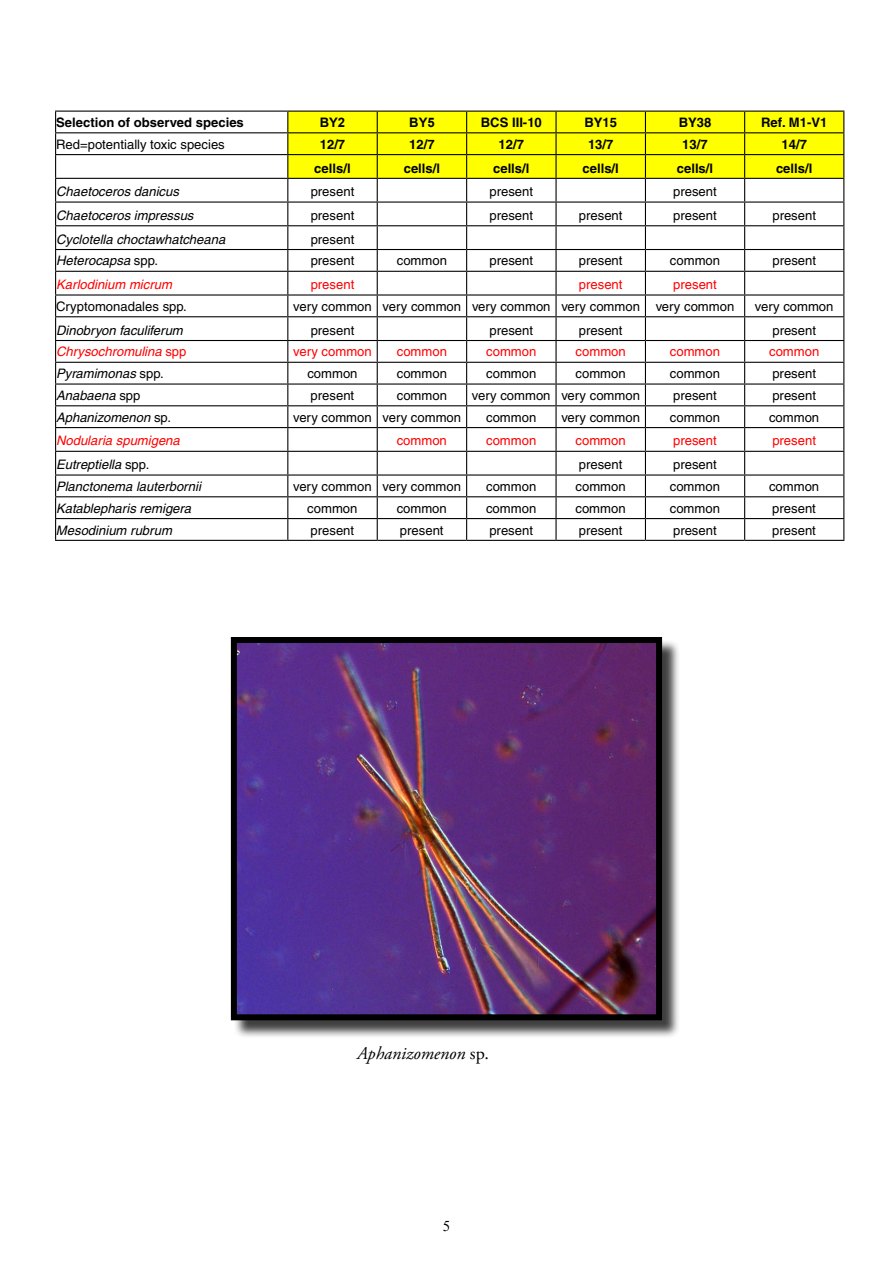
<style>
.page{position:relative;width:893px;height:1263px;background:#fff}
.page>*{position:absolute;margin:0;border:0;box-sizing:border-box;transform-origin:0 0}
.t1{font:italic 18px "Adobe Garamond Pro";color:#000}
.t2{font:15px "Times New Roman";color:#000}
.t3{font:13.05px "Helvetica";color:#000}
.t4{font:italic 13.05px "Helvetica";color:#000}
.t5{font:700 13.05px "Helvetica";color:#000}
.t6{font:13.05px "Helvetica";color:#f00}
.t7{font:italic 13.05px "Helvetica";color:#f00}
.t8{font:700 13.05px "Arial";color:#000}
.s1{font-style:normal}
</style>
<div class="page">
<hr style="left:55px;top:111px;width:233px;height:1px;background:#000">
<hr style="left:55px;top:132px;width:233px;height:1px;background:#000">
<hr style="left:55px;top:154px;width:233px;height:1px;background:#000">
<hr style="left:55px;top:178px;width:233px;height:1px;background:#000">
<hr style="left:55px;top:201px;width:233px;height:2px;background:#000">
<hr style="left:55px;top:225px;width:233px;height:1px;background:#000">
<hr style="left:55px;top:249px;width:233px;height:1px;background:#000">
<hr style="left:55px;top:271px;width:233px;height:1px;background:#000">
<hr style="left:55px;top:294px;width:233px;height:2px;background:#000">
<hr style="left:55px;top:316px;width:233px;height:1px;background:#000">
<hr style="left:55px;top:340px;width:233px;height:1px;background:#000">
<hr style="left:55px;top:362px;width:233px;height:1px;background:#000">
<hr style="left:55px;top:383px;width:233px;height:2px;background:#000">
<hr style="left:55px;top:405px;width:233px;height:1px;background:#000">
<hr style="left:55px;top:427px;width:233px;height:1px;background:#000">
<hr style="left:55px;top:451px;width:233px;height:1px;background:#000">
<hr style="left:55px;top:474px;width:233px;height:2px;background:#000">
<hr style="left:55px;top:496px;width:233px;height:1px;background:#000">
<hr style="left:55px;top:518px;width:233px;height:1px;background:#000">
<hr style="left:55px;top:540px;width:233px;height:1px;background:#000">
<hr style="left:288px;top:540px;width:89px;height:1px;background:#000">
<hr style="left:377px;top:540px;width:90px;height:1px;background:#000">
<hr style="left:467px;top:540px;width:89px;height:1px;background:#000">
<hr style="left:556px;top:540px;width:89px;height:1px;background:#000">
<hr style="left:645px;top:540px;width:100px;height:1px;background:#000">
<hr style="left:745px;top:540px;width:99px;height:1px;background:#000">
<svg style="left:55px;top:112px;width:1px;height:428px"></svg>
<svg style="left:287px;top:111px;width:557px;height:429px"></svg>
<div style="left:233px;top:639px;width:448px;height:400px;background:#000;opacity:.75"></div>
<img style="left:238px;top:644px;width:417px;height:369px">
<div style="left:231px;top:637px;width:431px;height:383px;border:6px solid #000"></div>
<p class="t5" style="left:56px;top:114px;width:189px">Selection of observed species</p>
<p class="t8" style="left:320px;top:114px;width:27px">BY2</p>
<p class="t8" style="left:409px;top:114px;width:27px">BY5</p>
<p class="t5" style="left:481px;top:114px;width:63px">BCS III-10</p>
<p class="t5" style="left:584px;top:114px;width:34px">BY15</p>
<p class="t5" style="left:679px;top:114px;width:34px">BY38</p>
<p class="t5" style="left:761px;top:114px;width:68px">Ref. M1-V1</p>
<p class="t3" style="left:56px;top:137px;width:170px">Red=potentially toxic species</p>
<p class="t5" style="left:320px;top:136px;width:27px">12/7</p>
<p class="t5" style="left:409px;top:136px;width:27px">12/7</p>
<p class="t5" style="left:499px;top:136px;width:27px">12/7</p>
<p class="t5" style="left:588px;top:136px;width:27px">13/7</p>
<p class="t5" style="left:682px;top:136px;width:27px">13/7</p>
<p class="t5" style="left:781px;top:136px;width:27px">14/7</p>
<p class="t5" style="left:314px;top:160px;width:38px">cells/l</p>
<p class="t5" style="left:404px;top:160px;width:38px">cells/l</p>
<p class="t5" style="left:493px;top:160px;width:38px">cells/l</p>
<p class="t5" style="left:582px;top:160px;width:38px">cells/l</p>
<p class="t5" style="left:677px;top:160px;width:38px">cells/l</p>
<p class="t5" style="left:776px;top:160px;width:38px">cells/l</p>
<p class="t4" style="left:56px;top:184px;width:124px">Chaetoceros danicus</p>
<p class="t3" style="left:311px;top:184px;width:45px">present</p>
<p class="t3" style="left:489px;top:184px;width:45px">present</p>
<p class="t3" style="left:673px;top:184px;width:45px">present</p>
<p class="t4" style="left:56px;top:208px;width:139px">Chaetoceros impressus</p>
<p class="t3" style="left:311px;top:208px;width:45px">present</p>
<p class="t3" style="left:489px;top:208px;width:45px">present</p>
<p class="t3" style="left:579px;top:208px;width:45px">present</p>
<p class="t3" style="left:673px;top:208px;width:45px">present</p>
<p class="t3" style="left:772px;top:208px;width:45px">present</p>
<p class="t4" style="left:56px;top:232px;width:171px">Cyclotella choctawhatcheana</p>
<p class="t3" style="left:311px;top:232px;width:45px">present</p>
<p class="t4" style="left:56px;top:253px;width:104px">Heterocapsa <span class="s1">spp.</span></p>
<p class="t3" style="left:311px;top:253px;width:45px">present</p>
<p class="t3" style="left:397px;top:253px;width:52px">common</p>
<p class="t3" style="left:489px;top:253px;width:45px">present</p>
<p class="t3" style="left:579px;top:253px;width:45px">present</p>
<p class="t3" style="left:670px;top:253px;width:52px">common</p>
<p class="t3" style="left:772px;top:253px;width:45px">present</p>
<p class="t7" style="left:56px;top:277px;width:117px">Karlodinium micrum</p>
<p class="t6" style="left:311px;top:277px;width:45px">present</p>
<p class="t6" style="left:579px;top:277px;width:45px">present</p>
<p class="t6" style="left:673px;top:277px;width:45px">present</p>
<p class="t3" style="left:56px;top:299px;width:132px">Cryptomonadales spp.</p>
<p class="t3" style="left:293px;top:299px;width:443px">very common very common very common very common very common</p>
<p class="t3" style="left:755px;top:299px;width:80px">very common</p>
<p class="t4" style="left:56px;top:322px;width:128px">Dinobryon faculiferum</p>
<p class="t3" style="left:311px;top:322px;width:45px">present</p>
<p class="t3" style="left:489px;top:322px;width:45px">present</p>
<p class="t3" style="left:579px;top:322px;width:45px">present</p>
<p class="t3" style="left:772px;top:322px;width:45px">present</p>
<p class="t7" style="left:56px;top:344px;width:132px">Chrysochromulina <span class="s1">spp</span></p>
<p class="t6" style="left:293px;top:344px;width:80px">very common</p>
<p class="t6" style="left:397px;top:344px;width:52px">common</p>
<p class="t6" style="left:486px;top:344px;width:52px">common</p>
<p class="t6" style="left:576px;top:344px;width:52px">common</p>
<p class="t6" style="left:670px;top:344px;width:52px">common</p>
<p class="t6" style="left:769px;top:344px;width:52px">common</p>
<p class="t4" style="left:56px;top:366px;width:109px">Pyramimonas <span class="s1">spp.</span></p>
<p class="t3" style="left:307px;top:366px;width:52px">common</p>
<p class="t3" style="left:397px;top:366px;width:52px">common</p>
<p class="t3" style="left:486px;top:366px;width:52px">common</p>
<p class="t3" style="left:576px;top:366px;width:52px">common</p>
<p class="t3" style="left:670px;top:366px;width:52px">common</p>
<p class="t3" style="left:772px;top:366px;width:45px">present</p>
<p class="t4" style="left:56px;top:388px;width:86px">Anabaena <span class="s1">spp</span></p>
<p class="t3" style="left:311px;top:388px;width:45px">present</p>
<p class="t3" style="left:397px;top:388px;width:52px">common</p>
<p class="t3" style="left:472px;top:388px;width:169px">very common very common</p>
<p class="t3" style="left:673px;top:388px;width:45px">present</p>
<p class="t3" style="left:772px;top:388px;width:45px">present</p>
<p class="t4" style="left:56px;top:410px;width:116px">Aphanizomenon <span class="s1">sp.</span></p>
<p class="t3" style="left:293px;top:410px;width:169px">very common very common</p>
<p class="t3" style="left:486px;top:410px;width:52px">common</p>
<p class="t3" style="left:561px;top:410px;width:80px">very common</p>
<p class="t3" style="left:670px;top:410px;width:52px">common</p>
<p class="t3" style="left:769px;top:410px;width:52px">common</p>
<p class="t7" style="left:56px;top:433px;width:125px">Nodularia spumigena</p>
<p class="t6" style="left:397px;top:433px;width:52px">common</p>
<p class="t6" style="left:486px;top:433px;width:52px">common</p>
<p class="t6" style="left:575px;top:433px;width:52px">common</p>
<p class="t6" style="left:673px;top:433px;width:45px">present</p>
<p class="t6" style="left:772px;top:433px;width:45px">present</p>
<p class="t4" style="left:56px;top:457px;width:95px">Eutreptiella <span class="s1">spp.</span></p>
<p class="t3" style="left:579px;top:457px;width:45px">present</p>
<p class="t3" style="left:673px;top:457px;width:45px">present</p>
<p class="t4" style="left:56px;top:479px;width:147px">Planctonema lauterbornii</p>
<p class="t3" style="left:293px;top:479px;width:169px">very common very common</p>
<p class="t3" style="left:486px;top:479px;width:52px">common</p>
<p class="t3" style="left:575px;top:479px;width:52px">common</p>
<p class="t3" style="left:670px;top:479px;width:52px">common</p>
<p class="t3" style="left:769px;top:479px;width:52px">common</p>
<p class="t4" style="left:56px;top:501px;width:137px">Katablepharis remigera</p>
<p class="t3" style="left:307px;top:501px;width:52px">common</p>
<p class="t3" style="left:397px;top:501px;width:52px">common</p>
<p class="t3" style="left:486px;top:501px;width:52px">common</p>
<p class="t3" style="left:575px;top:501px;width:52px">common</p>
<p class="t3" style="left:670px;top:501px;width:52px">common</p>
<p class="t3" style="left:772px;top:501px;width:45px">present</p>
<p class="t4" style="left:56px;top:522px;width:117px">Mesodinium rubrum</p>
<p class="t3" style="left:311px;top:522px;width:45px">present</p>
<p class="t3" style="left:400px;top:522px;width:45px">present</p>
<p class="t3" style="left:489px;top:522px;width:45px">present</p>
<p class="t3" style="left:579px;top:522px;width:45px">present</p>
<p class="t3" style="left:673px;top:522px;width:45px">present</p>
<p class="t3" style="left:772px;top:522px;width:45px">present</p>
<h1 class="t1" style="left:357px;top:1043px;width:133px">Aphanizomenon <span class="s1">sp.</span></h1>
<p class="t2" style="left:443px;top:1215px;width:9px">5</p>
</div>
